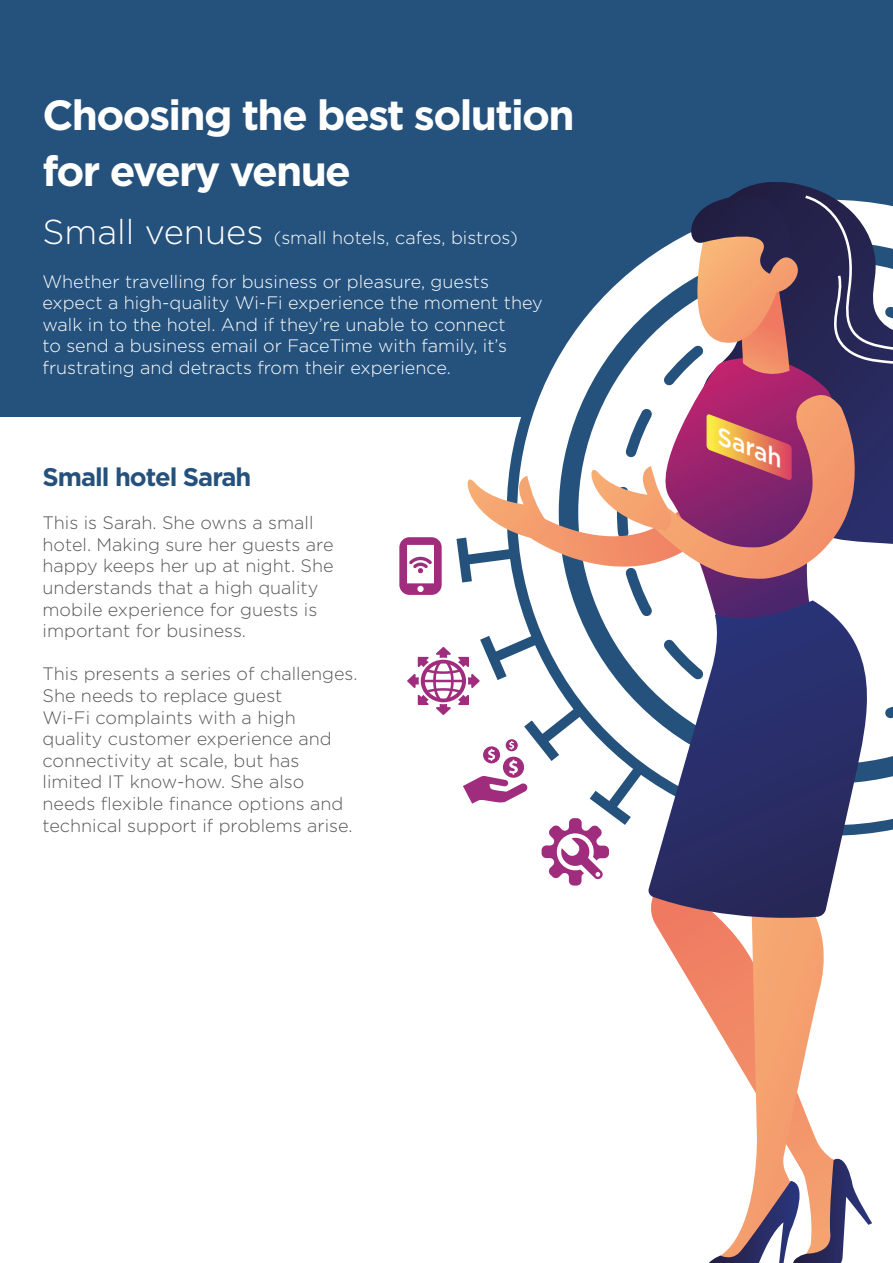
<style>
.page{position:relative;width:893px;height:1263px;background:#fff}
.page>*{position:absolute;margin:0;border:0;box-sizing:border-box;transform-origin:0 0}
.t1{font:700 42.15px/55.8px "Gotham";letter-spacing:-.04em;color:#fff}
.t2{font:700 25.5px "Gotham";letter-spacing:-.04em;color:#25527c}
.t3{font:italic 500 23.55px "Gotham";color:#fff}
.t4{font:300 18px/21.6px "Gotham";color:#575756}
.t5{font:300 18px/21.6px "Gotham";color:#fff}
.s1{font-size:34.5px}
</style>
<div class="page">
<div style="left:0;top:0;width:893px;height:417px;background:#25527c"></div>
<svg style="left:731px;top:182px;width:99px;height:14px"></svg>
<svg style="left:399px;top:196px;width:494px;height:1067px"></svg>
<h1 class="t1" style="left:43px;top:87px;width:534px">Choosing the best solution for every venue</h1>
<p class="t5" style="left:43px;top:227px;width:477px"><span class="s1">Small venues</span> (small hotels, cafes, bistros)</p>
<p class="t5" style="left:43px;top:270px;width:502px">Whether travelling for business or pleasure, guests expect a high-quality Wi-Fi experience the moment they walk in to the hotel. And if they’re unable to connect<br>to send a business email or FaceTime with family, it’s frustrating and detracts from their experience.</p>
<h2 class="t2" style="left:43px;top:460px;width:210px">Small hotel Sarah</h2>
<p class="t4" style="left:43px;top:512px;width:293px">This is Sarah. She owns a small hotel. Making sure her guests are happy keeps her up at night. She understands that a high quality mobile experience for guests is important for business.</p>
<p class="t4" style="left:43px;top:663px;width:317px">This presents a series of challenges.<br>She needs to replace guest<br>Wi-Fi complaints with a high quality customer experience and connectivity at scale, but has limited IT know-how. She also needs flexible finance options and technical support if problems arise.</p>
<h3 class="t3" style="left:726px;top:421px;width:70px;rotate:21deg">Sarah</h3>
</div>
